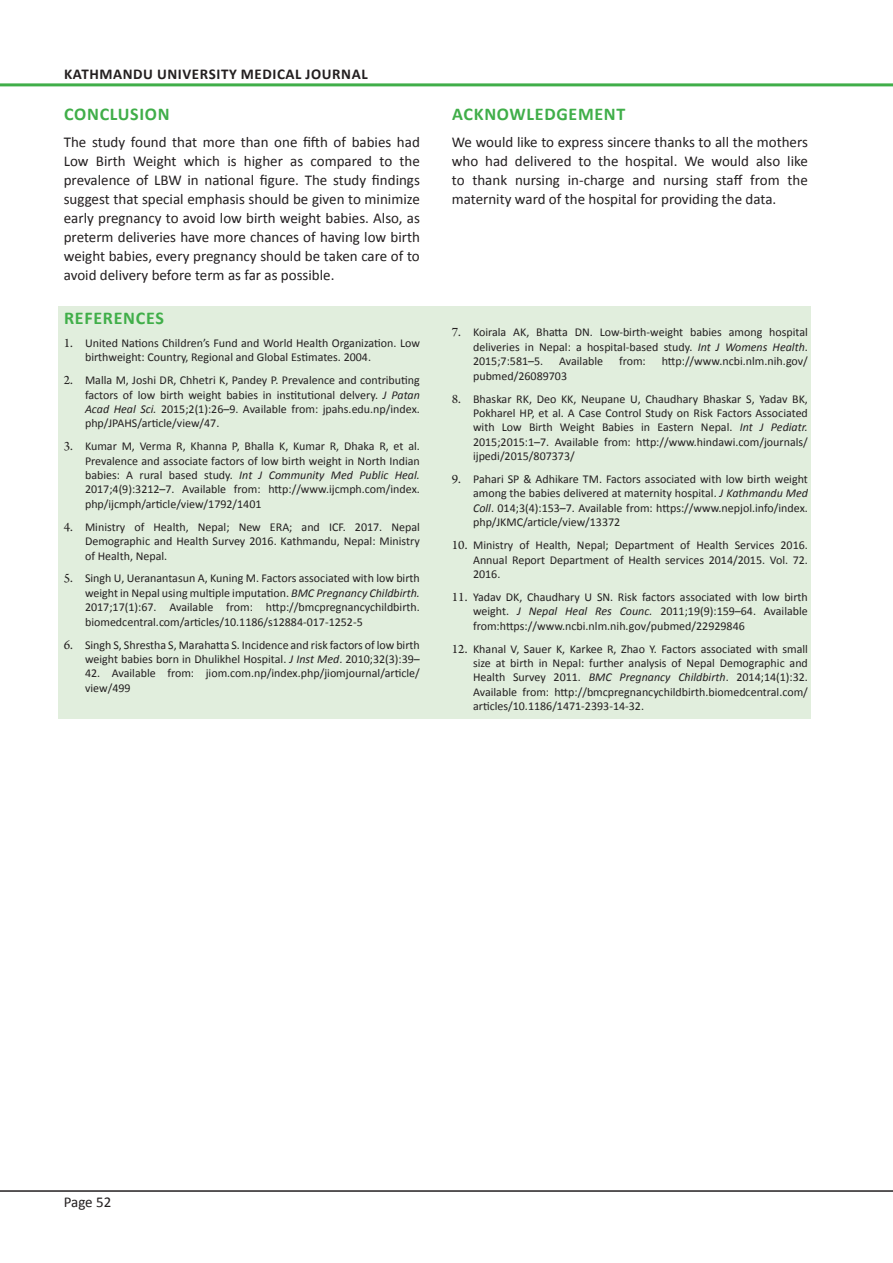
<style>
.page{position:relative;width:893px;height:1263px;background:#fff}
.page>*{position:absolute;margin:0;border:0;box-sizing:border-box;transform-origin:0 0}
.Heading_2_-_Sub_head{font:700 18px "Calibri";letter-spacing:.04em;color:#40ae49}
.Normal_Text{font:700 18px "Calibri";letter-spacing:.04em;color:#40ae49}
.Normal_Text-2{font:15px/18.9px "Calibri";color:#231f20;text-align:justify}
.t1{font:700 15px "Calibri";letter-spacing:.04em;color:#231f20}
.Refrence_Text{font:12px/14.4px "Calibri";color:#231f20;text-align:justify}
.s1{font-family:"Arno Pro";font-size:13.5px}
.s2{font-style:italic}
</style>
<div class="page">
<hr style="left:0;top:1190px;width:893px;height:2px;background:#231f20">
<hr style="left:0;top:83px;width:893px;height:3px;background:#40ae49">
<div style="left:58px;top:306px;width:753px;height:413px;background:#e1eedd"></div>
<p class="t1" style="left:64px;top:64px;width:305px">KATHMANDU UNIVERSITY MEDICAL JOURNAL</p>
<p class="Heading_2_-_Sub_head" style="left:64px;top:102px;width:107px">CONCLUSION</p>
<p class="Normal_Text-2" style="left:64px;top:133px;width:358px">The study found that more than one fifth of babies had Low Birth Weight which is higher as compared to the prevalence of LBW in national figure. The study findings suggest that special emphasis should be given to minimize early pregnancy to avoid low birth weight babies. Also, as preterm deliveries have more chances of having low birth weight babies, every pregnancy should be taken care of to avoid delivery before term as far as possible.</p>
<p class="Normal_Text" style="left:64px;top:306px;width:101px">REFERENCES</p>
<p class="Refrence_Text" style="left:85px;top:336px;width:336px;text-indent:-21px"><span class="s1">1.</span> United Nations Children’s Fund and World Health Organization. Low birthweight: Country, Regional and Global Estimates. 2004.</p>
<p class="Refrence_Text" style="left:85px;top:373px;width:336px;text-indent:-21px"><span class="s1">2.</span> Malla M, Joshi DR, Chhetri K, Pandey P. Prevalence and contributing factors of low birth weight babies in institutional delvery. <span class="s2">J Patan Acad Heal Sci.</span> 2015;2(1):26–9. Available from: jpahs.edu.np/index. php/JPAHS/article/view/47.</p>
<p class="Refrence_Text" style="left:85px;top:439px;width:336px;text-indent:-21px"><span class="s1">3.</span> Kumar M, Verma R, Khanna P, Bhalla K, Kumar R, Dhaka R, et al.<br>Prevalence and associate factors of low birth weight in North Indian babies: A rural based study. <span class="s2">Int J Community Med Public Heal.<br></span>2017;4(9):3212–7. Available from: http://www.ijcmph.com/index. php/ijcmph/article/view/1792/1401</p>
<p class="Refrence_Text" style="left:85px;top:520px;width:336px;text-indent:-21px"><span class="s1">4.</span> Ministry of Health, Nepal; New ERA; and ICF. 2017. Nepal Demographic and Health Survey 2016. Kathmandu, Nepal: Ministry of Health, Nepal.</p>
<p class="Refrence_Text" style="left:85px;top:571px;width:336px;text-indent:-21px"><span class="s1">5.</span> Singh U, Ueranantasun A, Kuning M. Factors associated with low birth weight in Nepal using multiple imputation. <span class="s2">BMC Pregnancy Childbirth.<br></span>2017;17(1):67. Available from: http://bmcpregnancychildbirth. biomedcentral.com/articles/10.1186/s12884-017-1252-5</p>
<p class="Refrence_Text" style="left:64px;top:637px;width:358px;text-align:right"><span class="s1">6.</span> Singh S, Shrestha S, Marahatta S. Incidence and risk factors of low birth weight babies born in Dhulikhel Hospital. <span class="s2">J Inst Med</span>. 2010;32(3):39–</p>
<p class="Refrence_Text" style="left:85px;top:666px;width:336px">42. Available from: jiom.com.np/index.php/jiomjournal/article/ view/499</p>
<p class="Heading_2_-_Sub_head" style="left:452px;top:102px;width:175px">ACKNOWLEDGEMENT</p>
<p class="Normal_Text-2" style="left:452px;top:133px;width:358px">We would like to express sincere thanks to all the mothers who had delivered to the hospital. We would also like to thank nursing in-charge and nursing staff from the maternity ward of the hospital for providing the data.</p>
<p class="Refrence_Text" style="left:473px;top:325px;width:336px;text-indent:-21px"><span class="s1">7.</span> Koirala AK, Bhatta DN. Low-birth-weight babies among hospital deliveries in Nepal: a hospital-based study. <span class="s2">Int J Womens Health</span>.<br>2015;7:581–5.</p>
<p class="Refrence_Text" style="left:559px;top:354px;width:45px">Available</p>
<p class="Refrence_Text" style="left:619px;top:354px;width:28px">from:</p>
<p class="Refrence_Text" style="left:662px;top:354px;width:148px">http://www.ncbi.nlm.nih.gov/</p>
<p class="Refrence_Text" style="left:473px;top:368px;width:96px">pubmed/26089703</p>
<p class="Refrence_Text" style="left:473px;top:391px;width:336px;text-indent:-21px"><span class="s1">8.</span> Bhaskar RK, Deo KK, Neupane U, Chaudhary Bhaskar S, Yadav BK, Pokharel HP, et al. A Case Control Study on Risk Factors Associated with Low Birth Weight Babies in Eastern Nepal. <span class="s2">Int J Pediatr.<br></span>2015;2015:1–7. Available from: http://www.hindawi.com/journals/ ijpedi/2015/807373/</p>
<p class="Refrence_Text" style="left:473px;top:472px;width:336px;text-indent:-21px"><span class="s1">9.</span> Pahari SP &amp; Adhikare TM. Factors associated with low birth weight among the babies delivered at maternity hospital. <span class="s2">J Kathmandu Med Coll</span>. 014;3(4):153–7. Available from: https://www.nepjol.info/index. php/JKMC/article/view/13372</p>
<p class="Refrence_Text" style="left:473px;top:538px;width:336px;text-indent:-21px"><span class="s1">10.</span> Ministry of Health, Nepal; Department of Health Services 2016.<br>Annual Report Department of Health services 2014/2015. Vol. 72.<br>2016.</p>
<p class="Refrence_Text" style="left:473px;top:590px;width:336px;text-indent:-21px"><span class="s1">11.</span> Yadav DK, Chaudhary U SN. Risk factors associated with low birth weight. <span class="s2">J Nepal Heal Res Counc.</span> 2011;19(9):159–64. Available from:https://www.ncbi.nlm.nih.gov/pubmed/22929846</p>
<p class="Refrence_Text" style="left:473px;top:641px;width:336px;text-indent:-21px"><span class="s1">12.</span> Khanal V, Sauer K, Karkee R, Zhao Y. Factors associated with small size at birth in Nepal: further analysis of Nepal Demographic and Health Survey 2011. <span class="s2">BMC Pregnancy Childbirth</span>. 2014;14(1):32.<br>Available from: http://bmcpregnancychildbirth.biomedcentral.com/ articles/10.1186/1471-2393-14-32.</p>
<p class="Normal_Text-2" style="left:64px;top:1193px;width:49px">Page 52</p>
</div>
